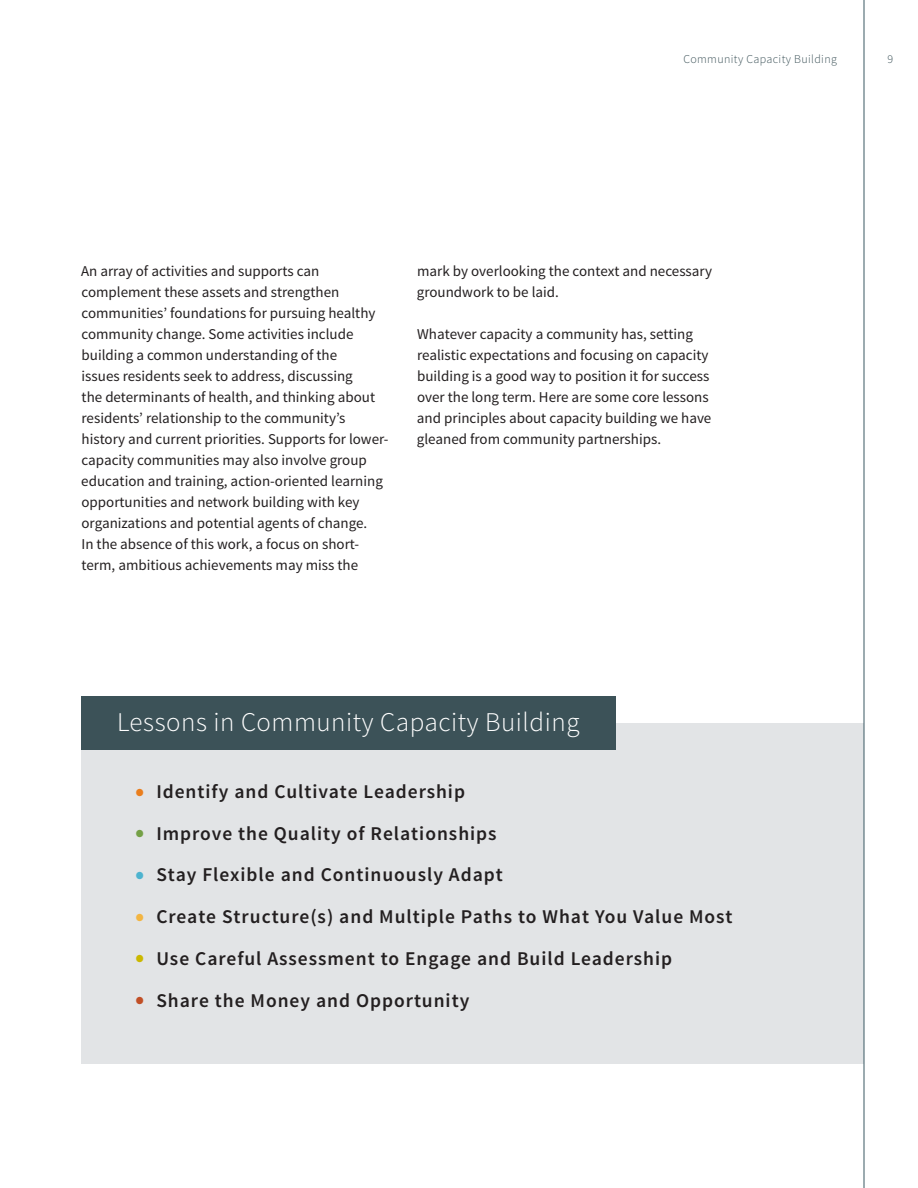
<style>
.page{position:relative;width:918px;height:1188px;background:#fff}
.page>*{position:absolute;margin:0;border:0;box-sizing:border-box;transform-origin:0 0}
.t1{font:300 27px "Source Sans Pro";letter-spacing:.02em;color:#fff}
.t2{font:600 19.5px "Source Sans Pro";letter-spacing:.05em;color:#231f20}
.t3{font:15px/21px "Source Sans Pro";color:#231f20}
.t4{font:300 12px "Source Sans Pro";letter-spacing:.03em;color:#3c5258}
.s1{font-size:28.5px;color:#ea7e1d}
.s2{font-size:28.5px;color:#74a046}
.s3{font-size:28.5px;color:#4db3cf}
.s4{font-size:28.5px;color:#f3b542}
.s5{font-size:28.5px;color:#cbb800}
.s6{font-size:28.5px;color:#c14f26}
</style>
<div class="page">
<div style="left:81px;top:723px;width:783px;height:341px;background:#e2e4e6"></div>
<div style="left:81px;top:696px;width:535px;height:53px;background:#3c5258"></div>
<hr style="left:864px;top:0;width:1px;height:1188px;background:#3a5963">
<p class="t4" style="left:683px;top:52px;width:155px">Community Capacity Building</p>
<p class="t4" style="left:888px;top:52px;width:7px">9</p>
<p class="t3" style="left:81px;top:261px;width:309px">An array of activities and supports can complement these assets and strengthen communities’ foundations for pursuing healthy community change. Some activities include building a common understanding of the<br>issues residents seek to address, discussing<br>the determinants of health, and thinking about residents’ relationship to the community’s history and current priorities. Supports for lower&shy;capacity communities may also involve group education and training, action-oriented learning opportunities and network building with key organizations and potential agents of change.<br>In the absence of this work, a focus on short&shy;term, ambitious achievements may miss the</p>
<p class="t3" style="left:417px;top:261px;width:297px">mark by overlooking the context and necessary groundwork to be laid.</p>
<p class="t3" style="left:417px;top:324px;width:296px">Whatever capacity a community has, setting realistic expectations and focusing on capacity building is a good way to position it for success over the long term. Here are some core lessons and principles about capacity building we have gleaned from community partnerships.</p>
<h1 class="t1" style="left:117px;top:706px;width:464px">Lessons in Community Capacity Building</h1>
<h2 class="t2" style="left:135px;top:779px;width:332px"><span class="s1">•</span> Identify and Cultivate Leadership</h2>
<h2 class="t2" style="left:135px;top:821px;width:363px"><span class="s2">•</span> Improve the Quality of Relationships</h2>
<h2 class="t2" style="left:135px;top:863px;width:369px"><span class="s3">•</span> Stay Flexible and Continuously Adapt</h2>
<h2 class="t2" style="left:135px;top:904px;width:599px"><span class="s4">•</span> Create Structure(s) and Multiple Paths to What You Value Most</h2>
<h2 class="t2" style="left:135px;top:946px;width:539px"><span class="s5">•</span> Use Careful Assessment to Engage and Build Leadership</h2>
<h2 class="t2" style="left:135px;top:988px;width:336px"><span class="s6">•</span> Share the Money and Opportunity</h2>
</div>
